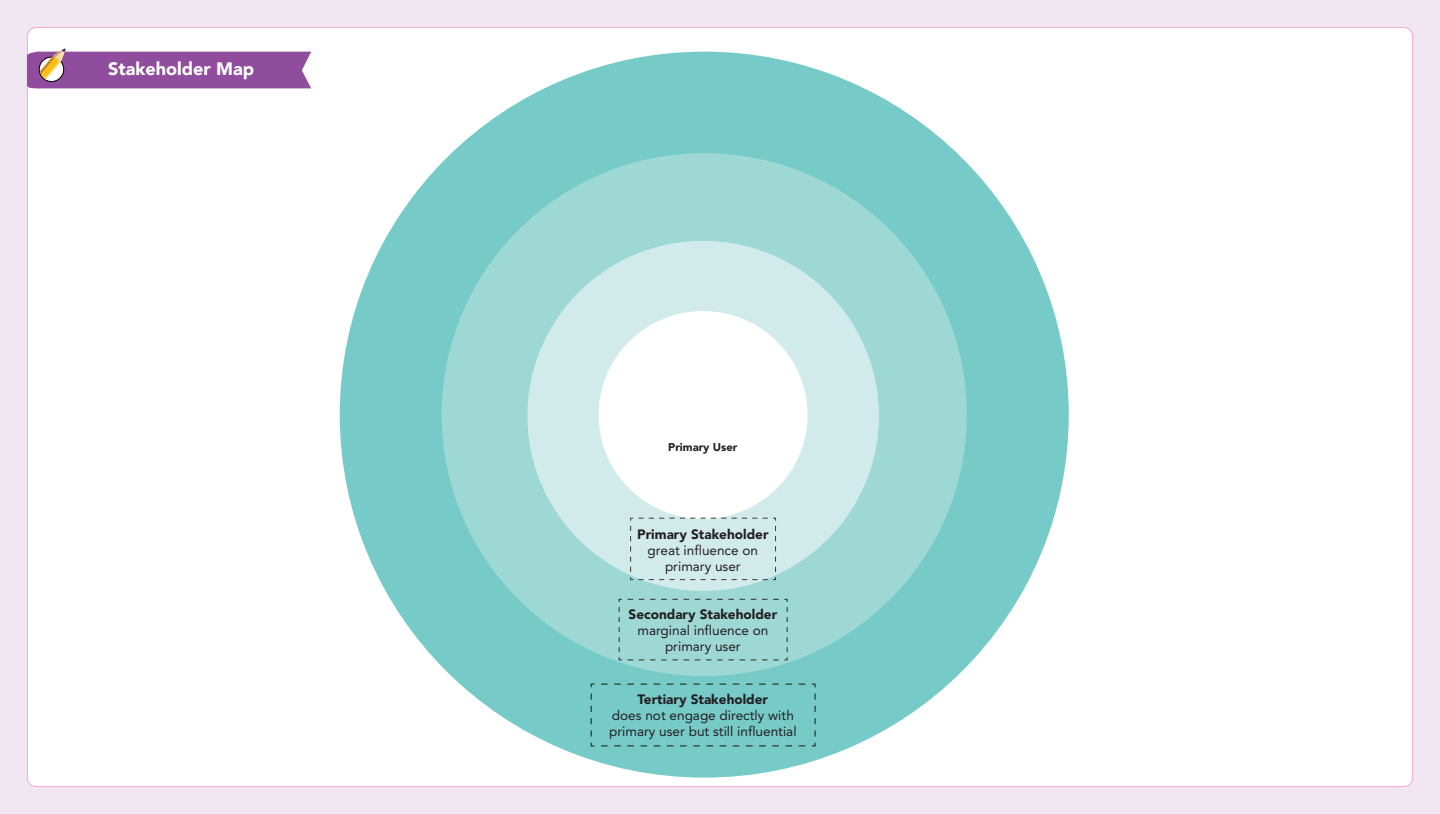
<style>
.page{position:relative;width:1440px;height:814px;background:#f0e7f2}
.page>*{position:absolute;margin:0;border:0;box-sizing:border-box;transform-origin:0 0}
.t1{font:900 18px "Avenir";color:#fff}
.t2{font:13.5px/16.2px "Avenir";color:#231f20;text-align:center}
.t3{font:900 11.25px "Avenir";color:#231f20}
.s1{font-weight:900}
</style>
<div class="page">
<div style="left:27px;top:27px;width:1386px;height:759px;background:#fff;border-radius:9px"></div>
<div style="left:340px;top:52px;width:729px;height:725px;background:#76cbc9;border-radius:50%"></div>
<div style="left:442px;top:153px;width:525px;height:523px;background:#9ed8d5;border-radius:50%"></div>
<div style="left:527px;top:241px;width:352px;height:350px;background:#d1ebea;border-radius:50%"></div>
<div style="left:599px;top:311px;width:208px;height:208px;background:#fff;border-radius:50%"></div>
<svg style="left:732px;top:579px;width:25px;height:1px"></svg>
<svg style="left:701px;top:579px;width:25px;height:1px"></svg>
<svg style="left:630px;top:518px;width:65px;height:62px"></svg>
<svg style="left:701px;top:518px;width:25px;height:1px"></svg>
<svg style="left:732px;top:518px;width:25px;height:1px"></svg>
<svg style="left:763px;top:518px;width:13px;height:62px"></svg>
<svg style="left:706px;top:659px;width:28px;height:1px"></svg>
<svg style="left:650px;top:659px;width:28px;height:1px"></svg>
<svg style="left:619px;top:599px;width:3px;height:61px"></svg>
<svg style="left:650px;top:599px;width:28px;height:1px"></svg>
<svg style="left:706px;top:599px;width:28px;height:1px"></svg>
<svg style="left:762px;top:599px;width:26px;height:61px"></svg>
<svg style="left:812px;top:683px;width:4px;height:4px"></svg>
<svg style="left:27px;top:48px;width:284px;height:40px;background:#9f64a5"></svg>
<p class="t1" style="left:108px;top:53px;width:147px">Stakeholder Map</p>
<p class="t3" style="left:668px;top:438px;width:71px">Primary User</p>
<p class="t2" style="left:637px;top:526px;width:133px"><span class="s1">Primary Stakeholder </span>great influence on primary user</p>
<p class="t2" style="left:629px;top:605px;width:150px"><span class="s1">Secondary Stakeholder </span>marginal influence on primary user</p>
<p class="t2" style="left:609px;top:690px;width:189px"><span class="s1">Tertiary Stakeholder<br></span>does not engage directly with primary user but still influential</p>
</div>
